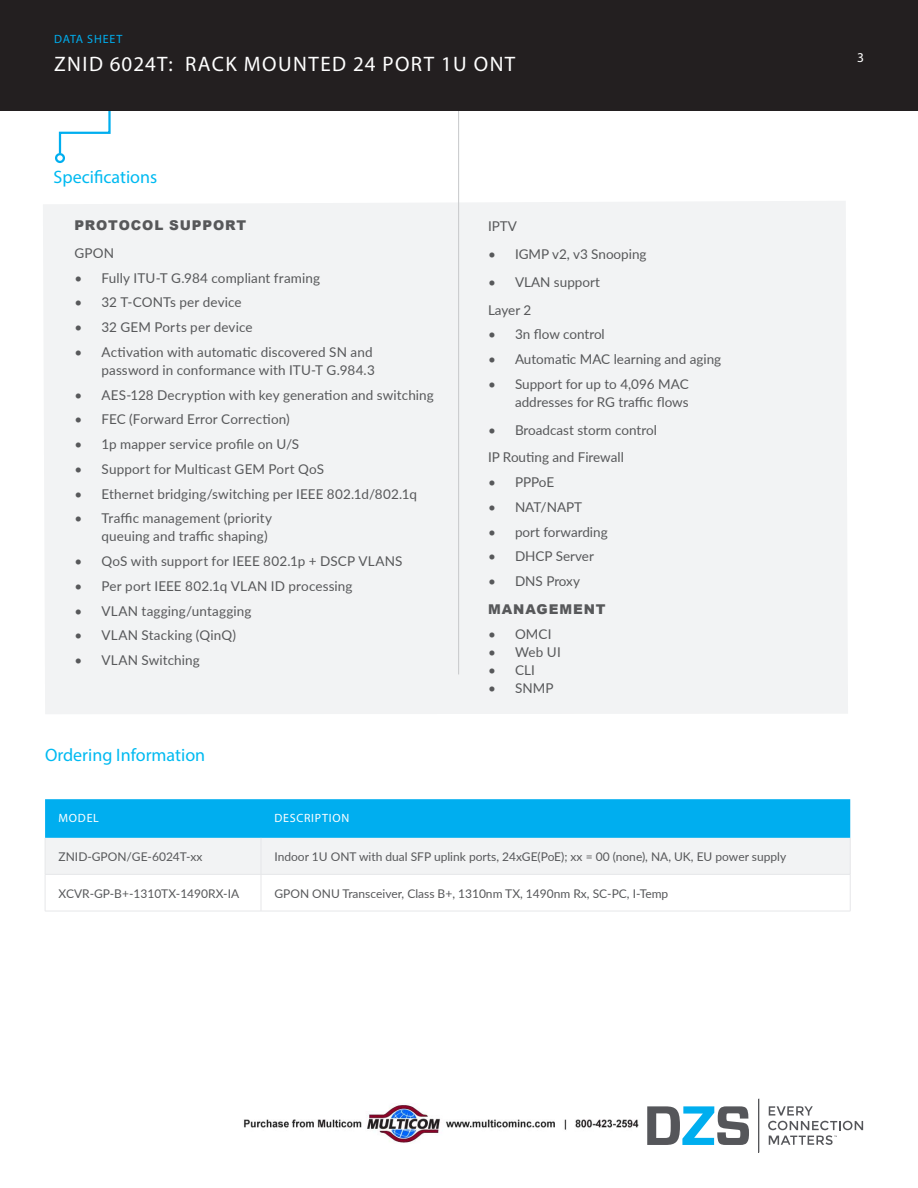
<style>
.page{position:relative;width:918px;height:1188px;background:#fff}
.page>*{position:absolute;margin:0;border:0;box-sizing:border-box;transform-origin:0 0}
.t1{font:21px "Myriad Pro";letter-spacing:.07em;color:#fff}
.t2{font:18px "Myriad Pro";color:#00baf1}
.t3{font:13.5px/18px "Lato";letter-spacing:.005em;color:#57585a;text-align:right}
.t4{font:900 13.5px "Arial";letter-spacing:.065em;color:#57585a}
.t5{font:13.5px "Myriad Pro";color:#fff}
.t6{font:12px "Lato";color:#57585a}
.Table_H2{font:12px "Myriad Pro";letter-spacing:.06em;color:#fff}
.t7{font:12px "Myriad Pro";letter-spacing:.07em;color:#00aeef}
</style>
<div class="page">
<div style="left:43px;top:201px;width:805px;height:513px;background:#f2f3f4"></div>
<hr style="left:458px;top:40px;width:1px;height:634px;background:#c7c8ca">
<svg style="left:45px;top:799px;width:805px;height:75px"></svg>
<hr style="left:45px;top:838px;width:1px;height:36px;background:#e6e7e9">
<hr style="left:261px;top:838px;width:1px;height:36px;background:#e6e7e9">
<hr style="left:850px;top:838px;width:1px;height:36px;background:#e6e7e9">
<hr style="left:45px;top:874px;width:216px;height:1px;background:#e6e7e9">
<hr style="left:45px;top:875px;width:1px;height:36px;background:#e6e7e9">
<hr style="left:261px;top:874px;width:589px;height:1px;background:#e6e7e9">
<hr style="left:261px;top:875px;width:1px;height:36px;background:#e6e7e9">
<hr style="left:850px;top:875px;width:1px;height:36px;background:#e6e7e9">
<hr style="left:45px;top:911px;width:216px;height:1px;background:#e6e7e9">
<hr style="left:261px;top:911px;width:589px;height:1px;background:#e6e7e9">
<svg style="left:647px;top:1106px;width:102px;height:39px"></svg>
<svg style="left:768px;top:1106px;width:95px;height:39px"></svg>
<hr style="left:758px;top:1099px;width:1px;height:53px;background:#55565a">
<div style="left:55px;top:153px;width:10px;height:10px;border:2px solid #00aeef;border-radius:50%"></div>
<svg style="left:58px;top:110px;width:54px;height:45px"></svg>
<div style="left:0;top:0;width:918px;height:110px;background:#231f20"></div>
<img style="left:243px;top:1105px;width:396px;height:38px">
<p class="t7" style="left:54px;top:32px;width:70px">DATA SHEET</p>
<h1 class="t1" style="left:54px;top:51px;width:463px">ZNID 6024T: RACK MOUNTED 24 PORT 1U ONT</h1>
<p class="t5" style="left:857px;top:49px;width:8px">3</p>
<h2 class="t2" style="left:54px;top:166px;width:105px">Specifications</h2>
<h3 class="t4" style="left:75px;top:216px;width:173px">PROTOCOL SUPPORT</h3>
<h3 class="t3" style="left:75px;top:243px;width:41px">GPON</h3>
<p class="t3" style="left:75px;top:268px;width:247px">• Fully ITU-T G.984 compliant framing</p>
<p class="t3" style="left:75px;top:293px;width:169px">• 32 T-CONTs per device</p>
<p class="t3" style="left:75px;top:318px;width:180px">• 32 GEM Ports per device</p>
<p class="t3" style="left:75px;top:342px;width:302px">• Activation with automatic discovered SN and password in conformance with ITU-T G.984.3</p>
<p class="t3" style="left:75px;top:385px;width:361px">• AES-128 Decryption with key generation and switching</p>
<p class="t3" style="left:75px;top:410px;width:217px">• FEC (Forward Error Correction)</p>
<p class="t3" style="left:75px;top:435px;width:226px">• 1p mapper service profile on U/S</p>
<p class="t3" style="left:75px;top:459px;width:251px">• Support for Multicast GEM Port QoS</p>
<p class="t3" style="left:75px;top:484px;width:344px">• Ethernet bridging/switching per IEEE 802.1d/802.1q</p>
<p class="t3" style="left:102px;top:509px;width:172px;text-align:left;text-indent:-27px">• Traffic management (priority queuing and traffic shaping)</p>
<p class="t3" style="left:75px;top:552px;width:330px">• QoS with support for IEEE 802.1p + DSCP VLANS</p>
<p class="t3" style="left:75px;top:576px;width:280px">• Per port IEEE 802.1q VLAN ID processing</p>
<p class="t3" style="left:75px;top:601px;width:179px">• VLAN tagging/untagging</p>
<p class="t3" style="left:75px;top:626px;width:163px">• VLAN Stacking (QinQ)</p>
<p class="t3" style="left:75px;top:651px;width:127px">• VLAN Switching</p>
<h2 class="t2" style="left:45px;top:744px;width:162px">Ordering Information</h2>
<h3 class="t3" style="left:488px;top:217px;width:30px">IPTV</h3>
<p class="t3" style="left:488px;top:245px;width:160px">• IGMP v2, v3 Snooping</p>
<p class="t3" style="left:488px;top:272px;width:113px">• VLAN support</p>
<h3 class="t3" style="left:488px;top:300px;width:45px">Layer 2</h3>
<p class="t3" style="left:488px;top:325px;width:118px">• 3n flow control</p>
<p class="t3" style="left:488px;top:350px;width:235px">• Automatic MAC learning and aging</p>
<p class="t3" style="left:488px;top:374px;width:202px">• Support for up to 4,096 MAC addresses for RG traffic flows</p>
<p class="t3" style="left:488px;top:420px;width:170px">• Broadcast storm control</p>
<h3 class="t3" style="left:488px;top:448px;width:137px">IP Routing and Firewall</h3>
<p class="t3" style="left:488px;top:473px;width:68px">• PPPoE</p>
<p class="t3" style="left:488px;top:497px;width:96px">• NAT/NAPT</p>
<p class="t3" style="left:488px;top:522px;width:121px">• port forwarding</p>
<p class="t3" style="left:488px;top:547px;width:107px">• DHCP Server</p>
<p class="t3" style="left:488px;top:572px;width:93px">• DNS Proxy</p>
<h3 class="t4" style="left:488px;top:599px;width:119px">MANAGEMENT</h3>
<p class="t3" style="left:488px;top:624px;width:65px">• OMCI</p>
<p class="t3" style="left:488px;top:642px;width:74px">• Web UI</p>
<p class="t3" style="left:488px;top:660px;width:48px">• CLI</p>
<p class="t3" style="left:488px;top:678px;width:67px">• SNMP</p>
<p class="Table_H2" style="left:59px;top:810px;width:42px">MODEL</p>
<p class="Table_H2" style="left:274px;top:810px;width:76px">DESCRIPTION</p>
<p class="t6" style="left:59px;top:848px;width:145px">ZNID-GPON/GE-6024T-xx</p>
<p class="t6" style="left:274px;top:848px;width:513px">Indoor 1U ONT with dual SFP uplink ports, 24xGE(PoE); xx = 00 (none), NA, UK, EU power supply</p>
<p class="t6" style="left:59px;top:885px;width:182px">XCVR-GP-B+-1310TX-1490RX-IA</p>
<p class="t6" style="left:274px;top:885px;width:395px">GPON ONU Transceiver, Class B+, 1310nm TX, 1490nm Rx, SC-PC, I-Temp</p>
</div>
